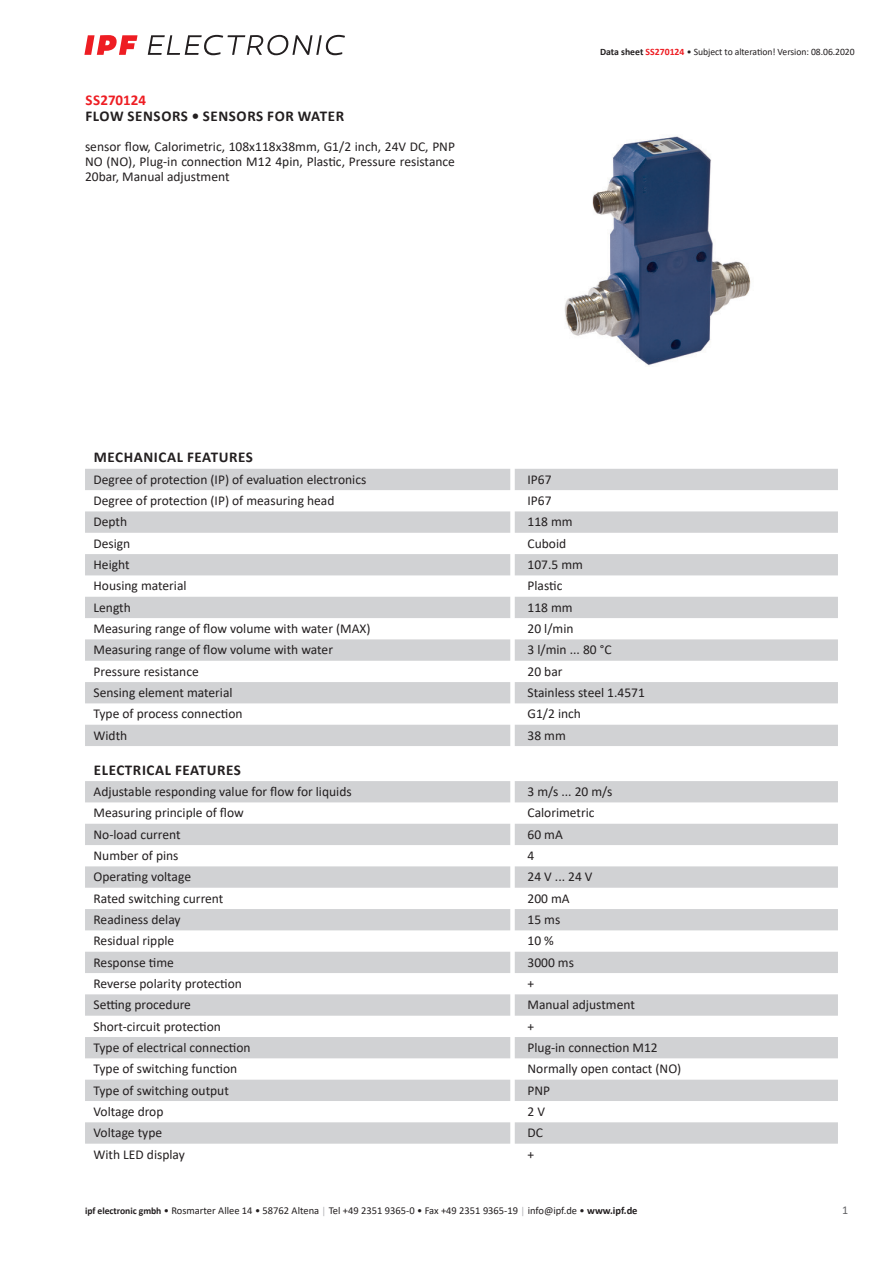
<style>
.page{position:relative;width:893px;height:1263px;background:#fff}
.page>*{position:absolute;margin:0;border:0;box-sizing:border-box;transform-origin:0 0}
.t1{font:700 15px "Calibri";letter-spacing:.04em;color:#231f20}
.t2{font:700 15px "Calibri";color:#ee1d23}
.t3{font:13.5px/15px "Calibri";color:#231f20;text-align:justify}
.t4{font:12px "Calibri";color:#636366}
.t5{font:10.5px "Calibri";color:#231f20}
.t6{font:9.75px "Calibri";letter-spacing:-.005em;color:#231f20}
.s1{font-weight:700}
.s2{font-weight:700;color:#ee1d23}
.s3{font-weight:700;font-size:9.75px}
.s4{font-size:9.75px;color:#a8a9ad}
</style>
<div class="page">
<svg style="left:148px;top:35px;width:197px;height:20px"></svg>
<svg style="left:84px;top:35px;width:54px;height:20px"></svg>
<svg style="left:85px;top:469px;width:753px;height:277px;fill:#d1d2d4"></svg>
<svg style="left:85px;top:781px;width:753px;height:363px;fill:#d2d3d5"></svg>
<img style="left:564px;top:136px;width:187px;height:230px">
<p class="t2" style="left:85px;top:89px;width:62px">SS270124</p>
<p class="t1" style="left:85px;top:106px;width:260px">FLOW SENSORS • SENSORS FOR WATER</p>
<p class="t3" style="left:85px;top:139px;width:371px">sensor flow, Calorimetric, 108x118x38mm, G1/2 inch, 24V DC, PNP NO (NO), Plug-in connection M12 4pin, Plastic, Pressure resistance 20bar, Manual adjustment</p>
<p class="t6" style="left:600px;top:45px;width:256px"><span class="s1">Data sheet</span> <span class="s2">SS270124</span> • Subject to alteration! Version: 08.06.2020</p>
<p class="t1" style="left:94px;top:447px;width:161px">MECHANICAL FEATURES</p>
<p class="t3" style="left:94px;top:471px;width:274px">Degree of protection (IP) of evaluation electronics</p>
<p class="t3" style="left:527px;top:471px;width:26px">IP67</p>
<p class="t3" style="left:94px;top:493px;width:242px">Degree of protection (IP) of measuring head</p>
<p class="t3" style="left:527px;top:493px;width:26px">IP67</p>
<p class="t3" style="left:94px;top:514px;width:35px">Depth</p>
<p class="t3" style="left:527px;top:514px;width:47px">118 mm</p>
<p class="t3" style="left:94px;top:535px;width:38px">Design</p>
<p class="t3" style="left:527px;top:535px;width:40px">Cuboid</p>
<p class="t3" style="left:94px;top:557px;width:38px">Height</p>
<p class="t3" style="left:527px;top:557px;width:57px">107.5 mm</p>
<p class="t3" style="left:94px;top:578px;width:95px">Housing material</p>
<p class="t3" style="left:527px;top:578px;width:36px">Plastic</p>
<p class="t3" style="left:94px;top:599px;width:39px">Length</p>
<p class="t3" style="left:527px;top:599px;width:47px">118 mm</p>
<p class="t3" style="left:94px;top:621px;width:279px">Measuring range of flow volume with water (MAX)</p>
<p class="t3" style="left:527px;top:621px;width:48px">20 l/min</p>
<p class="t3" style="left:94px;top:642px;width:241px">Measuring range of flow volume with water</p>
<p class="t3" style="left:527px;top:642px;width:85px">3 l/min ... 80 °C</p>
<p class="t3" style="left:94px;top:663px;width:107px">Pressure resistance</p>
<p class="t3" style="left:527px;top:663px;width:37px">20 bar</p>
<p class="t3" style="left:94px;top:685px;width:141px">Sensing element material</p>
<p class="t3" style="left:527px;top:685px;width:119px">Stainless steel 1.4571</p>
<p class="t3" style="left:94px;top:706px;width:151px">Type of process connection</p>
<p class="t3" style="left:527px;top:706px;width:55px">G1/2 inch</p>
<p class="t3" style="left:94px;top:727px;width:35px">Width</p>
<p class="t3" style="left:527px;top:727px;width:40px">38 mm</p>
<p class="t1" style="left:94px;top:759px;width:149px">ELECTRICAL FEATURES</p>
<p class="t3" style="left:94px;top:784px;width:260px">Adjustable responding value for flow for liquids</p>
<p class="t3" style="left:527px;top:784px;width:87px">3 m/s ... 20 m/s</p>
<p class="t3" style="left:94px;top:805px;width:152px">Measuring principle of flow</p>
<p class="t3" style="left:527px;top:805px;width:69px">Calorimetric</p>
<p class="t3" style="left:94px;top:826px;width:89px">No-load current</p>
<p class="t3" style="left:527px;top:826px;width:37px">60 mA</p>
<p class="t3" style="left:94px;top:848px;width:86px">Number of pins</p>
<p class="t3" style="left:527px;top:848px;width:8px">4</p>
<p class="t3" style="left:94px;top:869px;width:99px">Operating voltage</p>
<p class="t3" style="left:527px;top:869px;width:67px">24 V ... 24 V</p>
<p class="t3" style="left:94px;top:890px;width:131px">Rated switching current</p>
<p class="t3" style="left:527px;top:890px;width:44px">200 mA</p>
<p class="t3" style="left:94px;top:912px;width:89px">Readiness delay</p>
<p class="t3" style="left:527px;top:912px;width:34px">15 ms</p>
<p class="t3" style="left:94px;top:933px;width:82px">Residual ripple</p>
<p class="t3" style="left:527px;top:933px;width:28px">10 %</p>
<p class="t3" style="left:94px;top:954px;width:82px">Response time</p>
<p class="t3" style="left:527px;top:954px;width:48px">3000 ms</p>
<p class="t3" style="left:94px;top:976px;width:150px">Reverse polarity protection</p>
<p class="t3" style="left:527px;top:976px;width:8px">+</p>
<p class="t3" style="left:94px;top:997px;width:99px">Setting procedure</p>
<p class="t3" style="left:527px;top:997px;width:109px">Manual adjustment</p>
<p class="t3" style="left:94px;top:1018px;width:129px">Short-circuit protection</p>
<p class="t3" style="left:527px;top:1018px;width:8px">+</p>
<p class="t3" style="left:94px;top:1040px;width:159px">Type of electrical connection</p>
<p class="t3" style="left:527px;top:1040px;width:132px">Plug-in connection M12</p>
<p class="t3" style="left:94px;top:1061px;width:145px">Type of switching function</p>
<p class="t3" style="left:527px;top:1061px;width:155px">Normally open contact (NO)</p>
<p class="t3" style="left:94px;top:1082px;width:137px">Type of switching output</p>
<p class="t3" style="left:527px;top:1082px;width:24px">PNP</p>
<p class="t3" style="left:94px;top:1104px;width:71px">Voltage drop</p>
<p class="t3" style="left:527px;top:1104px;width:19px">2V</p>
<p class="t3" style="left:94px;top:1125px;width:70px">Voltage type</p>
<p class="t3" style="left:527px;top:1125px;width:17px">DC</p>
<p class="t3" style="left:94px;top:1146px;width:93px">With LED display</p>
<p class="t3" style="left:527px;top:1146px;width:8px">+</p>
<p class="t5" style="left:85px;top:1203px;width:554px"><span class="s3">ipf electronic gmbh</span> • Rosmarter Allee 14 • 58762 Altena <span class="s4">│</span> Tel +49 2351 9365-0 • Fax +49 2351 9365-19 <span class="s4">│</span> info@ipf.de • <span class="s1">www.ipf.de</span></p>
<p class="t4" style="left:842px;top:1201px;width:8px">1</p>
</div>
